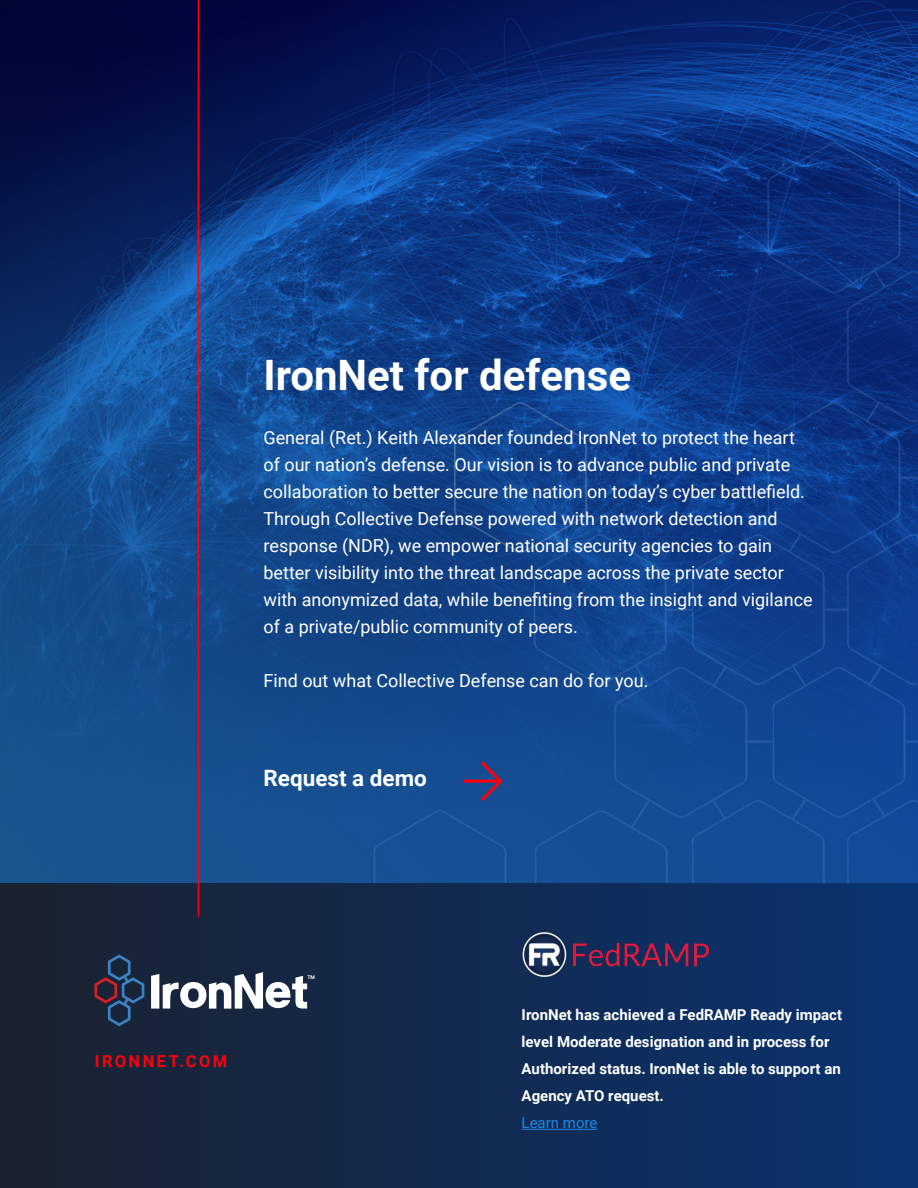
<style>
.page{position:relative;width:918px;height:1188px;background:#fff}
.page>*{position:absolute;margin:0;border:0;box-sizing:border-box;transform-origin:0 0}
.t1{font:700 42px "Roboto";color:#fff}
.t2{font:700 22.5px "Roboto";color:#fff}
.t3{font:18px/27px "Roboto";color:#fff}
.t4{font:700 16.5px "Roboto";letter-spacing:.145em;color:#ff000b}
.t5{font:700 15px/27px "Roboto";color:#fff}
.t6{font:15px "Roboto";color:#1e88e5}
.t7{font:700 5.1px "Roboto";color:#fff}
.s1{color:#ff000b}
</style>
<div class="page">
<img style="left:0;top:0;width:918px;height:883px">
<div style="left:0;top:883px;width:918px;height:305px;background:linear-gradient(to right,#1a222e,#093371)"></div>
<hr style="left:198px;top:0;width:1px;height:917px;background:#ff000b">
<svg style="left:94px;top:955px;width:50px;height:71px;background:#27324c"></svg>
<svg style="left:151px;top:972px;width:156px;height:37px"></svg>
<hr style="left:522px;top:1129px;width:76px;height:1px;background:#1e88e5">
<img style="left:522px;top:929px;width:191px;height:51px">
<div style="left:463px;top:761px;width:40px;height:39px;background:#154d92"></div>
<h1 class="t1" style="left:264px;top:345px;width:369px">IronNet for defense</h1>
<p class="t3" style="left:264px;top:423px;width:551px">General (Ret.) Keith Alexander founded IronNet to protect the heart of our nation’s defense. Our vision is to advance public and private collaboration to better secure the nation on today’s cyber battlefield.<br>Through Collective Defense powered with network detection and response (NDR), we empower national security agencies to gain better visibility into the threat landscape across the private sector with anonymized data, while benefiting from the insight and vigilance of a private/public community of peers.</p>
<p class="t3" style="left:264px;top:666px;width:386px">Find out what Collective Defense can do for you.</p>
<p class="t2" style="left:264px;top:762px;width:241px">Request a demo <span class="s1">□▼</span></p>
<p class="t4" style="left:95px;top:1050px;width:134px">IRONNET.COM</p>
<p class="t7" style="left:307px;top:974px;width:9px">TM</p>
<p class="t5" style="left:522px;top:1001px;width:322px">IronNet has achieved a FedRAMP Ready impact level Moderate designation and in process for Authorized status. IronNet is able to support an Agency ATO request.</p>
<p class="t6" style="left:522px;top:1112px;width:77px">Learn more</p>
</div>
